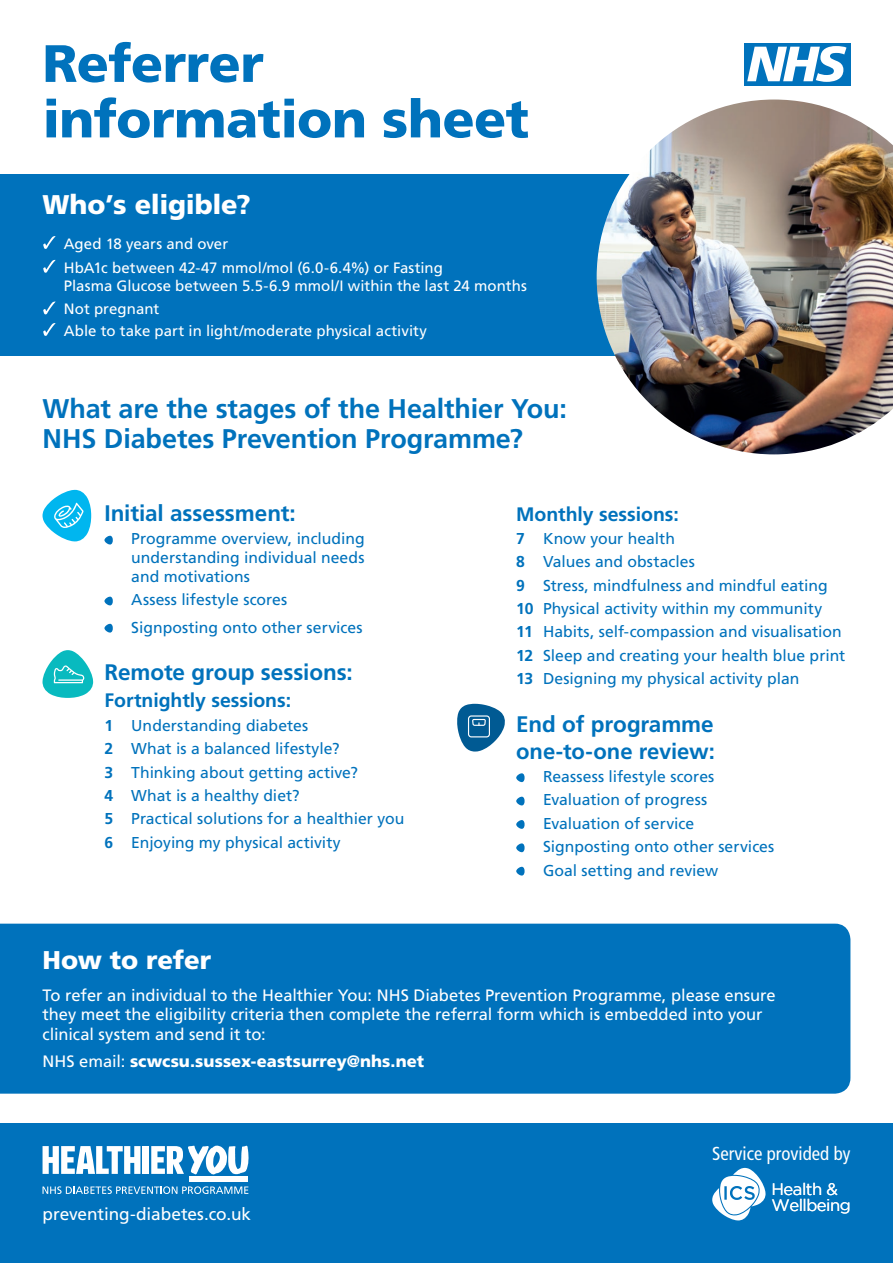
<style>
.page{position:relative;width:893px;height:1263px;background:#fff}
.page>*{position:absolute;margin:0;border:0;box-sizing:border-box;transform-origin:0 0}
.t1{font:900 52.5px "Frutiger LT Std";letter-spacing:-.01em;color:#0072bc}
.t2{font:700 27px/30px "Frutiger LT Std";letter-spacing:-.005em;color:#0072bc}
.t3{font:900 27px "Frutiger LT Std";letter-spacing:-.01em;color:#fff}
.t4{font:900 25.65px "Frutiger LT Std";letter-spacing:-.005em;color:#fff}
.Sub_head{font:700 22.5px "Frutiger LT Std";letter-spacing:-.005em;color:#0072bc}
.Sub_head-2{font:700 22.05px "Frutiger LT Std";letter-spacing:-.005em;color:#0072bc}
.Body_bullets{font:700 19.5px "Frutiger LT Std";letter-spacing:-.005em;color:#0072bc}
.t5{font:condensed 18.75px "Frutiger LT Std";color:#fff}
.t6{font:17.25px "Frutiger LT Std";letter-spacing:-.005em;color:#fff}
.t7{font:16.65px/16px "Gotham";letter-spacing:-.03em;color:#fff}
.t8{font:16.5px/19.5px "Frutiger LT Std";color:#fff}
.t9{font:900 16.5px "Frutiger LT Std";letter-spacing:.005em;color:#fff}
.Body_bullets-2{font:15.75px/18.9px "Frutiger LT Std";color:#0072bc;text-align:justify}
.t10{font:15px/18px "Frutiger LT Std";letter-spacing:.005em;color:#fff}
.s1{font-weight:700}
.s2{font-weight:400}
</style>
<div class="page">
<div style="left:0;top:924px;width:850px;height:170px;background:#0072bc"></div>
<div style="left:0;top:1123px;width:893px;height:140px;background:#0072bc"></div>
<svg style="left:43px;top:1186px;width:205px;height:8px"></svg>
<div style="left:189px;top:1176px;width:58px;height:6px;background:#fff"></div>
<svg style="left:43px;top:1146px;width:97px;height:28px"></svg>
<div style="left:143px;top:1146px;width:6px;height:28px;background:#fff"></div>
<svg style="left:151px;top:1145px;width:98px;height:29px"></svg>
<svg style="left:712px;top:1168px;width:54px;height:52px"></svg>
<div style="left:744px;top:43px;width:106px;height:43px;background:#0072bc"></div>
<svg style="left:747px;top:46px;width:99px;height:36px"></svg>
<div style="left:0;top:174px;width:893px;height:182px;background:#0072bc"></div>
<svg style="left:43px;top:236px;width:12px;height:13px"></svg>
<svg style="left:43px;top:260px;width:12px;height:13px"></svg>
<svg style="left:43px;top:301px;width:12px;height:13px"></svg>
<svg style="left:43px;top:323px;width:12px;height:13px"></svg>
<img style="left:597px;top:100px;width:296px;height:354px">
<svg style="left:43px;top:490px;width:48px;height:51px"></svg>
<svg style="left:457px;top:704px;width:48px;height:47px"></svg>
<svg style="left:42px;top:650px;width:51px;height:48px"></svg>
<svg style="left:104px;top:536px;width:9px;height:8px"></svg>
<svg style="left:104px;top:597px;width:9px;height:8px"></svg>
<svg style="left:104px;top:624px;width:9px;height:9px"></svg>
<svg style="left:516px;top:773px;width:9px;height:9px"></svg>
<svg style="left:516px;top:797px;width:9px;height:8px"></svg>
<svg style="left:516px;top:820px;width:9px;height:9px"></svg>
<svg style="left:516px;top:843px;width:9px;height:9px"></svg>
<svg style="left:516px;top:867px;width:9px;height:8px"></svg>
<p class="t1" style="left:43px;top:32px;width:223px">Referrer</p>
<p class="t1" style="left:43px;top:87px;width:488px">information sheet</p>
<p class="t3" style="left:43px;top:189px;width:210px">Who’s eligible?</p>
<p class="t10" style="left:64px;top:235px;width:166px">Aged 18 years and over</p>
<p class="t10" style="left:64px;top:258px;width:465px">HbA1c between 42-47 mmol/mol (6.0-6.4%) or Fasting<br>Plasma Glucose between 5.5-6.9 mmol/I within the last 24 months</p>
<p class="t10" style="left:64px;top:300px;width:97px">Not pregnant</p>
<p class="t10" style="left:64px;top:322px;width:365px">Able to take part in light/moderate physical activity</p>
<p class="t2" style="left:43px;top:394px;width:526px">What are the stages of the Healthier You:<br>NHS Diabetes Prevention Programme?</p>
<p class="Sub_head" style="left:104px;top:500px;width:193px">Initial assessment:</p>
<p class="Body_bullets-2" style="left:131px;top:529px;width:235px">Programme overview, including understanding individual needs and motivations</p>
<p class="Body_bullets-2" style="left:131px;top:591px;width:158px">Assess lifestyle scores</p>
<p class="Body_bullets-2" style="left:131px;top:618px;width:233px">Signposting onto other services</p>
<p class="Sub_head" style="left:104px;top:659px;width:250px">Remote group sessions:</p>
<p class="Body_bullets" style="left:104px;top:689px;width:188px">Fortnightly sessions:</p>
<p class="Body_bullets-2" style="left:104px;top:716px;width:205px"><span class="s1">1</span> Understanding diabetes</p>
<p class="Body_bullets-2" style="left:104px;top:739px;width:237px"><span class="s1">2</span> What is a balanced lifestyle?</p>
<p class="Body_bullets-2" style="left:104px;top:763px;width:255px"><span class="s1">3</span> Thinking about getting active?</p>
<p class="Body_bullets-2" style="left:104px;top:786px;width:197px"><span class="s1">4</span> What is a healthy diet?</p>
<p class="Body_bullets-2" style="left:104px;top:809px;width:301px"><span class="s1">5</span> Practical solutions for a healthier you</p>
<p class="Body_bullets-2" style="left:104px;top:833px;width:238px"><span class="s1">6</span> Enjoying my physical activity</p>
<p class="Body_bullets" style="left:516px;top:502px;width:164px">Monthly sessions:</p>
<p class="Body_bullets-2" style="left:516px;top:529px;width:160px"><span class="s1">7</span> Know your health</p>
<p class="Body_bullets-2" style="left:516px;top:552px;width:180px"><span class="s1">8</span> Values and obstacles</p>
<p class="Body_bullets-2" style="left:516px;top:576px;width:313px"><span class="s1">9</span> Stress, mindfulness and mindful eating</p>
<p class="Body_bullets-2" style="left:516px;top:599px;width:308px"><span class="s1">10</span> Physical activity within my community</p>
<p class="Body_bullets-2" style="left:516px;top:622px;width:327px"><span class="s1">11</span> Habits, self-compassion and visualisation</p>
<p class="Body_bullets-2" style="left:516px;top:646px;width:331px"><span class="s1">12</span> Sleep and creating your health blue print</p>
<p class="Body_bullets-2" style="left:516px;top:669px;width:285px"><span class="s1">13</span> Designing my physical activity plan</p>
<p class="Sub_head" style="left:516px;top:711px;width:199px">End of programme</p>
<p class="Sub_head-2" style="left:516px;top:738px;width:200px">one-to-one review:</p>
<p class="Body_bullets-2" style="left:543px;top:767px;width:173px">Reassess lifestyle scores</p>
<p class="Body_bullets-2" style="left:543px;top:791px;width:166px">Evaluation of progress</p>
<p class="Body_bullets-2" style="left:543px;top:814px;width:153px">Evaluation of service</p>
<p class="Body_bullets-2" style="left:543px;top:837px;width:233px">Signposting onto other services</p>
<p class="Body_bullets-2" style="left:543px;top:861px;width:177px">Goal setting and review</p>
<p class="t4" style="left:43px;top:945px;width:170px">How to refer</p>
<p class="t8" style="left:43px;top:985px;width:735px">To refer an individual to the Healthier You: NHS Diabetes Prevention Programme, please ensure they meet the eligibility criteria then complete the referral form which is embedded into your clinical system and send it to:</p>
<p class="t9" style="left:43px;top:1052px;width:383px"><span class="s2">NHS email:</span> scwcsu.sussex-eastsurrey@nhs.net</p>
<p class="t6" style="left:43px;top:1204px;width:210px">preventing-diabetes.co.uk</p>
<p class="t5" style="left:712px;top:1142px;width:140px">Service provided by</p>
<p class="t7" style="left:771px;top:1180px;width:81px">Health &amp;<br>Wellbeing</p>
</div>
